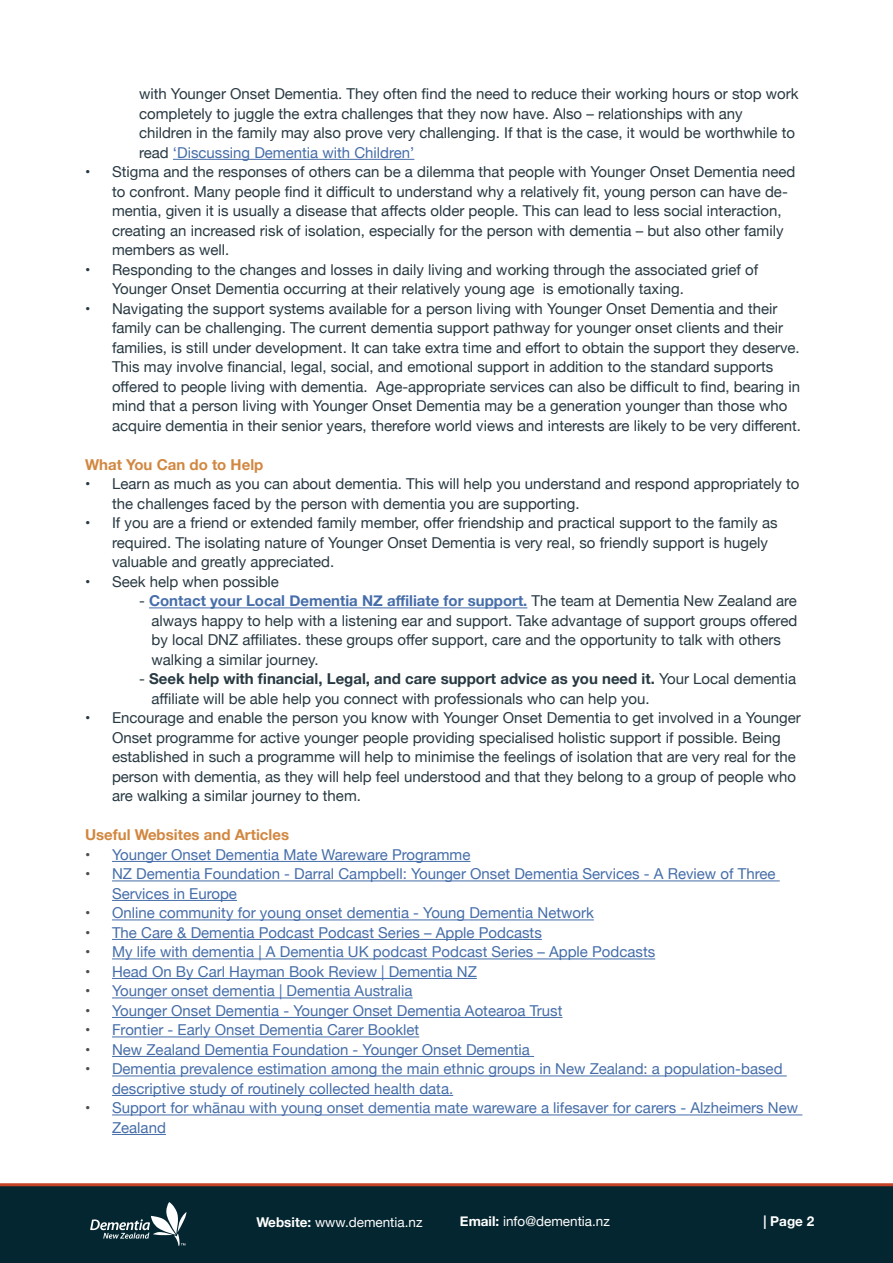
<style>
.page{position:relative;width:893px;height:1263px;background:#fff}
.page>*{position:absolute;margin:0;border:0;box-sizing:border-box;transform-origin:0 0}
.t1{font:15px/19.5px "Helvetica Neue";color:#283942}
.t2{font:15px/19.5px "Helvetica Neue";color:#456da9}
.t3{font:700 15px "Helvetica Neue";color:#d28740}
.t4{font:13.5px "Helvetica Neue";color:#fff}
.t5{font:700 13.5px "Helvetica Neue";color:#fff}
.s1{color:#456da9}
.s2{font-weight:700;color:#456da9}
.s3{font-weight:700}
.s4{color:#4d4d4f}
</style>
<div class="page">
<div style="left:0;top:1183px;width:893px;height:80px;background:#042630"></div>
<svg style="left:90px;top:1202px;width:96px;height:44px"></svg>
<hr style="left:173px;top:159px;width:241px;height:1px;background:#456da9">
<hr style="left:149px;top:607px;width:378px;height:1px;background:#456da9">
<hr style="left:112px;top:861px;width:358px;height:1px;background:#456da9">
<hr style="left:112px;top:880px;width:668px;height:1px;background:#456da9">
<hr style="left:112px;top:900px;width:125px;height:1px;background:#456da9">
<hr style="left:112px;top:919px;width:482px;height:1px;background:#456da9">
<hr style="left:112px;top:939px;width:430px;height:1px;background:#456da9">
<hr style="left:112px;top:958px;width:543px;height:1px;background:#456da9">
<hr style="left:112px;top:978px;width:365px;height:1px;background:#456da9">
<hr style="left:112px;top:997px;width:301px;height:1px;background:#456da9">
<hr style="left:112px;top:1017px;width:450px;height:1px;background:#456da9">
<hr style="left:112px;top:1036px;width:307px;height:1px;background:#456da9">
<hr style="left:112px;top:1056px;width:422px;height:1px;background:#456da9">
<hr style="left:112px;top:1075px;width:675px;height:1px;background:#456da9">
<hr style="left:112px;top:1095px;width:341px;height:1px;background:#456da9">
<hr style="left:112px;top:1114px;width:690px;height:1px;background:#456da9">
<hr style="left:112px;top:1134px;width:54px;height:1px;background:#456da9">
<p class="t1" style="left:139px;top:85px;width:661px">with Younger Onset Dementia. They often find the need to reduce their working hours or stop work completely to juggle the extra challenges that they now have. Also – relationships with any children in the family may also prove very challenging. If that is the case, it would be worthwhile to read <span class="s1">‘Discussing Dementia with Children’</span></p>
<p class="t1" style="left:112px;top:163px;width:685px;text-indent:-27px">• Stigma and the responses of others can be a dilemma that people with Younger Onset Dementia need to confront. Many people find it difficult to understand why a relatively fit, young person can have de&shy;mentia, given it is usually a disease that affects older people. This can lead to less social interaction, creating an increased risk of isolation, especially for the person with dementia – but also other family members as well.</p>
<p class="t1" style="left:112px;top:261px;width:648px;text-indent:-27px">• Responding to the changes and losses in daily living and working through the associated grief of<br>Younger Onset Dementia occurring at their relatively young age is emotionally taxing.</p>
<p class="t1" style="left:112px;top:300px;width:691px;text-indent:-27px">• Navigating the support systems available for a person living with Younger Onset Dementia and their family can be challenging. The current dementia support pathway for younger onset clients and their families, is still under development. It can take extra time and effort to obtain the support they deserve.<br>This may involve financial, legal, social, and emotional support in addition to the standard supports offered to people living with dementia. Age-appropriate services can also be difficult to find, bearing in mind that a person living with Younger Onset Dementia may be a generation younger than those who acquire dementia in their senior years, therefore world views and interests are likely to be very different.</p>
<p class="t3" style="left:85px;top:453px;width:180px">What You Can do to Help</p>
<p class="t1" style="left:112px;top:475px;width:689px;text-indent:-27px">• Learn as much as you can about dementia. This will help you understand and respond appropriately to the challenges faced by the person with dementia you are supporting.</p>
<p class="t1" style="left:112px;top:514px;width:667px;text-indent:-27px">• If you are a friend or extended family member, offer friendship and practical support to the family as required. The isolating nature of Younger Onset Dementia is very real, so friendly support is hugely valuable and greatly appreciated.</p>
<p class="t1" style="left:85px;top:573px;width:195px">• Seek help when possible</p>
<p class="t1" style="left:152px;top:592px;width:647px;text-indent:-13px">- <span class="s2">Contact your Local Dementia NZ affiliate for support.</span> The team at Dementia New Zealand are always happy to help with a listening ear and support. Take advantage of support groups offered by local DNZ affiliates. these groups offer support, care and the opportunity to talk with others walking a similar journey.</p>
<p class="t1" style="left:152px;top:670px;width:646px;text-indent:-13px">- <span class="s3">Seek help with financial, Legal, and care support advice as you need it.</span> Your Local dementia affiliate will be able help you connect with professionals who can help you.</p>
<p class="t1" style="left:112px;top:709px;width:690px;text-indent:-27px">• Encourage and enable the person you know with Younger Onset Dementia to get involved in a Younger Onset programme for active younger people providing specialised holistic support if possible. Being established in such a programme will help to minimise the feelings of isolation that are very real for the person with dementia, as they will help feel understood and that they belong to a group of people who are walking a similar journey to them.</p>
<p class="t3" style="left:85px;top:823px;width:206px">Useful Websites and Articles</p>
<p class="t2" style="left:85px;top:846px;width:387px"><span class="s4">•</span> Younger Onset Dementia Mate Wareware Programme</p>
<p class="t2" style="left:112px;top:865px;width:665px;text-indent:-27px"><span class="s4">•</span> NZ Dementia Foundation - Darral Campbell: Younger Onset Dementia Services - A Review of Three<br>Services in Europe</p>
<p class="t2" style="left:85px;top:904px;width:510px"><span class="s4">•</span> Online community for young onset dementia - Young Dementia Network</p>
<p class="t2" style="left:85px;top:924px;width:458px"><span class="s4">•</span> The Care &amp; Dementia Podcast Podcast Series – Apple Podcasts</p>
<p class="t2" style="left:85px;top:943px;width:572px"><span class="s4">•</span> My life with dementia | A Dementia UK podcast Podcast Series – Apple Podcasts</p>
<p class="t2" style="left:85px;top:963px;width:393px"><span class="s4">•</span> Head On By Carl Hayman Book Review | Dementia NZ</p>
<p class="t2" style="left:85px;top:982px;width:329px"><span class="s4">•</span> Younger onset dementia | Dementia Australia</p>
<p class="t2" style="left:85px;top:1002px;width:479px"><span class="s4">•</span> Younger Onset Dementia - Younger Onset Dementia Aotearoa Trust</p>
<p class="t2" style="left:85px;top:1021px;width:336px"><span class="s4">•</span> Frontier - Early Onset Dementia Carer Booklet</p>
<p class="t2" style="left:85px;top:1041px;width:446px"><span class="s4">•</span> New Zealand Dementia Foundation - Younger Onset Dementia</p>
<p class="t2" style="left:112px;top:1060px;width:672px;text-indent:-27px"><span class="s4">•</span> Dementia prevalence estimation among the main ethnic groups in New Zealand: a population-based descriptive study of routinely collected health data.</p>
<p class="t2" style="left:112px;top:1099px;width:688px;text-indent:-27px"><span class="s4">•</span> Support for whānau with young onset dementia mate wareware a lifesaver for carers - Alzheimers New<br>Zealand</p>
<p class="t4" style="left:256px;top:1212px;width:168px"><span class="s3">Website:</span> www.dementia.nz</p>
<p class="t4" style="left:460px;top:1211px;width:152px"><span class="s3">Email:</span> info@dementia.nz</p>
<p class="t5" style="left:763px;top:1211px;width:52px">| Page 2</p>
</div>
